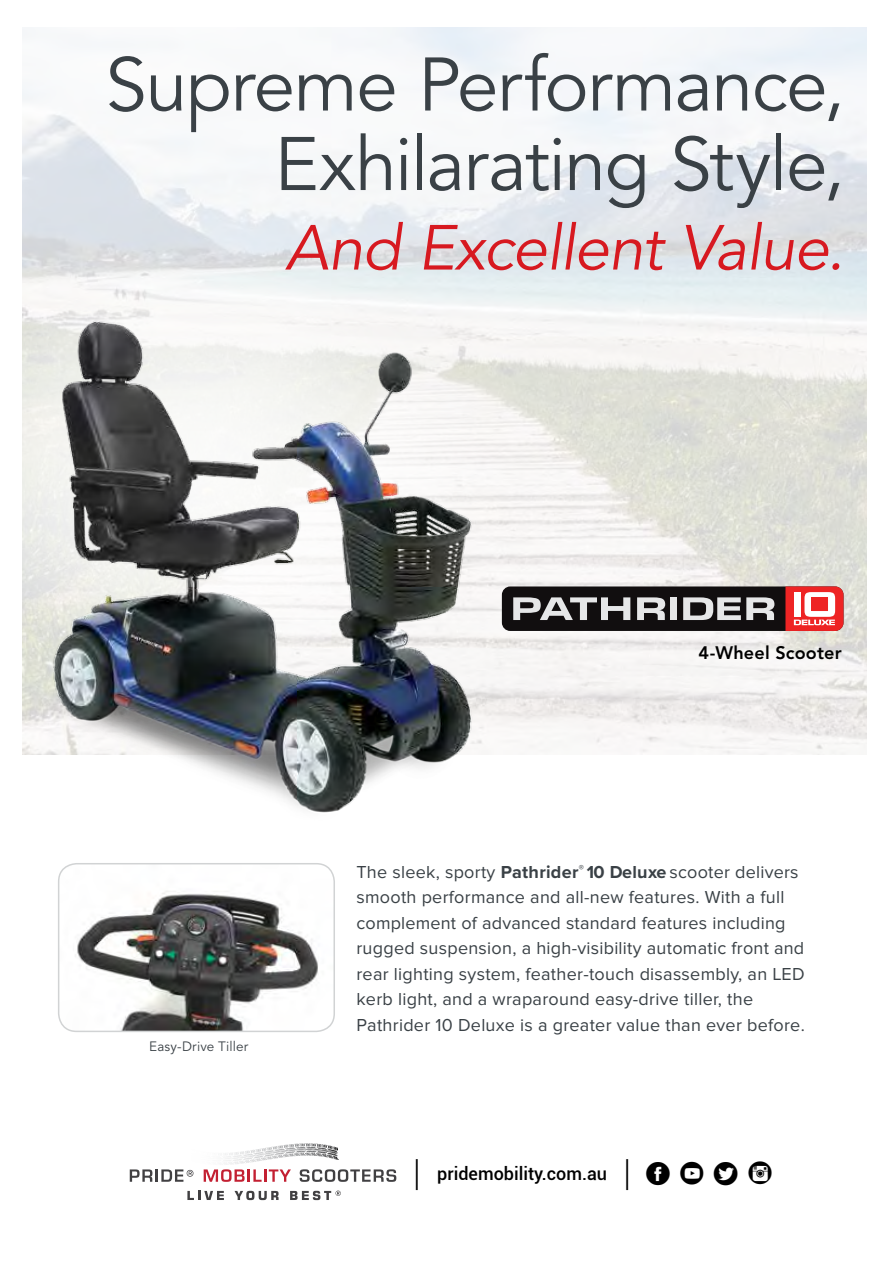
<style>
.page{position:relative;width:893px;height:1263px;background:#fff}
.page>*{position:absolute;margin:0;border:0;box-sizing:border-box;transform-origin:0 0}
.t1{font:75px/79.5px "Avenir LT Std";letter-spacing:-.02em;color:#3a4146;text-align:right}
.t2{font:italic 63px "Avenir LT Std";letter-spacing:-.015em;color:#d71920}
.t3{font:42px "Social Circles";color:#000}
.t4{font:18px/25.5px "Proxima Nova";letter-spacing:.015em;color:#3a4146}
.t5{font:500 18px "Roboto";color:#000}
.t6{font:800 18px "Avenir LT Std";letter-spacing:.01em;color:#000}
.t7{font:13.5px "Avenir LT Std";letter-spacing:.01em;color:#3a4146}
.s1{font-weight:700}
.s2{font-weight:400;font-size:36px}
</style>
<div class="page">
<img style="left:22px;top:28px;width:845px;height:727px">
<svg style="left:130px;top:1169px;width:63px;height:13px"></svg>
<svg style="left:204px;top:1169px;width:87px;height:13px"></svg>
<svg style="left:300px;top:1169px;width:96px;height:13px"></svg>
<svg style="left:187px;top:1191px;width:37px;height:9px"></svg>
<svg style="left:234px;top:1191px;width:45px;height:9px"></svg>
<svg style="left:290px;top:1190px;width:51px;height:10px"></svg>
<svg style="left:297px;top:1143px;width:19px;height:1px"></svg>
<svg style="left:22px;top:264px;width:472px;height:415px;fill:#f3f4f4"></svg>
<img style="left:22px;top:312px;width:458px;height:501px">
<div style="left:502px;top:586px;width:341px;height:45px;background:#110e0f;border-radius:8px"></div>
<svg style="left:513px;top:597px;width:117px;height:23px"></svg>
<svg style="left:637px;top:597px;width:28px;height:23px"></svg>
<div style="left:670px;top:597px;width:7px;height:23px;background:#e6e7e8"></div>
<svg style="left:683px;top:597px;width:91px;height:23px"></svg>
<svg style="left:785px;top:586px;width:58px;height:45px;background:#ee6464"></svg>
<div style="left:812px;top:598px;width:16px;height:13px;background:#ee2424"></div>
<div style="left:794px;top:592px;width:7px;height:25px;background:#fff"></div>
<img style="left:59px;top:864px;width:275px;height:167px">
<div style="left:58px;top:863px;width:277px;height:169px;border:2px solid #d1d3d4;border-radius:18px"></div>
<h1 class="t1" style="left:105px;top:47px;width:740px">Supreme Performance,<br>Exhilarating Style,</h1>
<h2 class="t2" style="left:285px;top:212px;width:560px">And Excellent Value.</h2>
<p class="t6" style="left:698px;top:642px;width:145px">4-Wheel Scooter</p>
<p class="t7" style="left:149px;top:1039px;width:100px">Easy-Drive Tiller</p>
<p class="t4" style="left:356px;top:859px;width:450px">The sleek, sporty <span class="s1">Pathrider</span><sup>®</sup> <span class="s1">10 Deluxe</span> scooter delivers smooth performance and all-new features. With a full complement of advanced standard features including rugged suspension, a high-visibility automatic front and rear lighting system, feather-touch disassembly, an LED kerb light, and a wraparound easy-drive tiller, the Pathrider 10 Deluxe is a greater value than ever before.</p>
<p class="t5" style="left:415px;top:1161px;width:216px"><span class="s2">|</span> pridemobility.com.au <span class="s2">|</span></p>
<h3 class="t3" style="left:643px;top:1148px;width:134px">fyti</h3>
</div>
